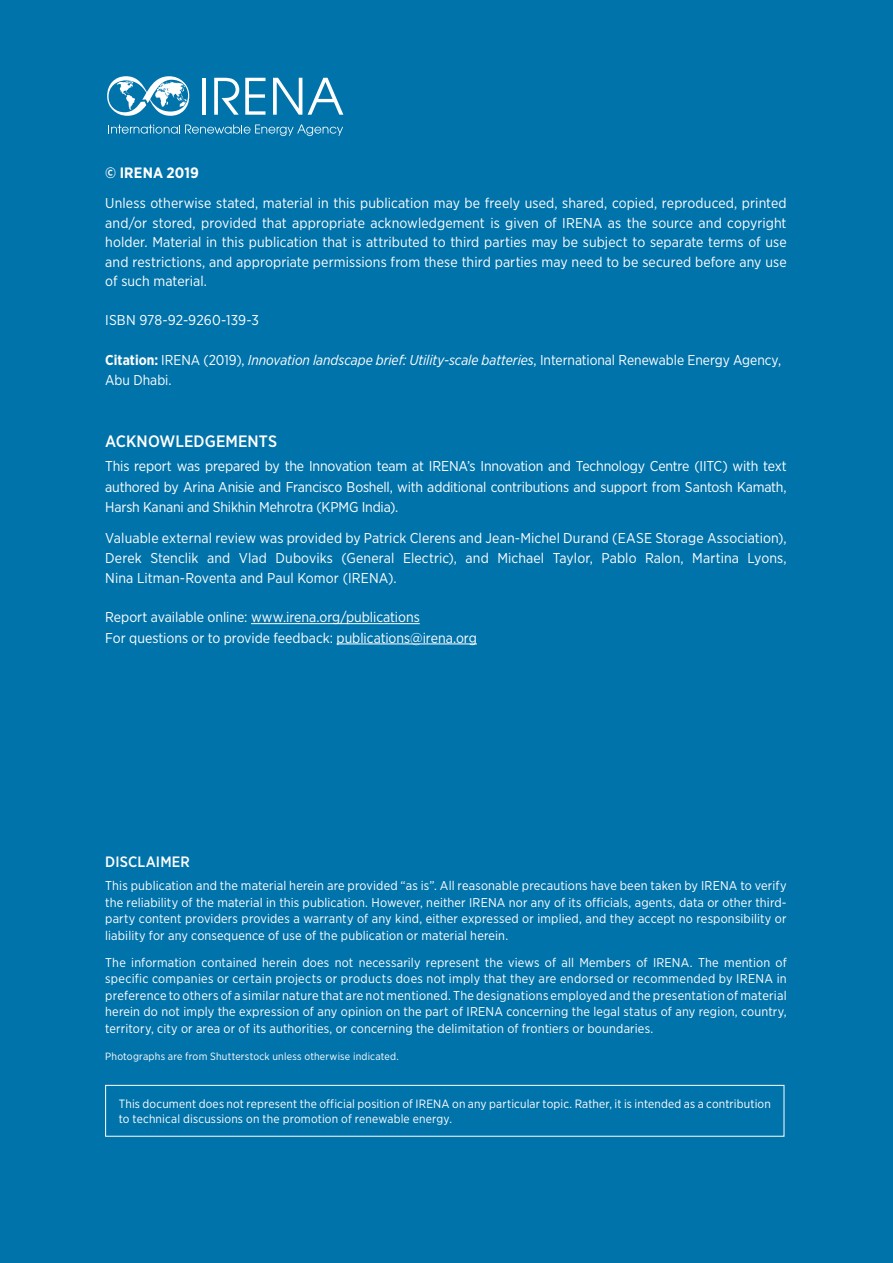
<style>
.page{position:relative;width:893px;height:1263px;background:#0073ab}
.page>*{position:absolute;margin:0;border:0;box-sizing:border-box;transform-origin:0 0}
.t1{font:500 16.5px "Gotham Narrow";letter-spacing:.005em;color:#fff}
.t2{font:700 15px "Gotham Narrow";letter-spacing:.01em;color:#fff}
.t3{font:500 15px "Gotham Narrow";letter-spacing:.01em;color:#fff}
.t4{font:14.25px/20.2px "Gotham Narrow";color:#fff;text-align:justify}
.t5{font:12.75px/16.5px "Gotham Narrow";letter-spacing:.01em;color:#fff;text-align:justify}
.t6{font:12px/15px "Gotham Narrow";letter-spacing:.015em;color:#fff}
.t7{font:10.5px "Gotham Narrow";letter-spacing:.02em;color:#fff}
.s1{font-weight:700}
.s2{font-style:italic}
</style>
<div class="page">
<svg style="left:107px;top:76px;width:82px;height:40px"></svg>
<svg style="left:111px;top:124px;width:232px;height:12px"></svg>
<hr style="left:202px;top:78px;width:4px;height:37px;background:#fff">
<svg style="left:214px;top:78px;width:25px;height:37px"></svg>
<svg style="left:245px;top:78px;width:20px;height:37px"></svg>
<svg style="left:273px;top:78px;width:29px;height:37px"></svg>
<svg style="left:308px;top:78px;width:35px;height:37px"></svg>
<hr style="left:251px;top:623px;width:169px;height:1px;background:#fff">
<hr style="left:337px;top:643px;width:140px;height:1px;background:#fff">
<div style="left:105px;top:1085px;width:679px;height:51px;border:1px solid #fff"></div>
<p class="t2" style="left:105px;top:163px;width:95px">© IRENA 2019</p>
<p class="t4" style="left:105px;top:193px;width:683px;line-height:19.5px">Unless otherwise stated, material in this publication may be freely used, shared, copied, reproduced, printed and/or stored, provided that appropriate acknowledgement is given of IRENA as the source and copyright holder. Material in this publication that is attributed to third parties may be subject to separate terms of use and restrictions, and appropriate permissions from these third parties may need to be secured before any use of such material.</p>
<p class="t4" style="left:105px;top:310px;width:155px">ISBN 978-92-9260-139-3</p>
<p class="t4" style="left:105px;top:349px;width:677px"><span class="s1">Citation:</span> IRENA (2019), <span class="s2">Innovation landscape brief: Utility-scale batteries</span>, International Renewable Energy Agency,<br>Abu Dhabi.</p>
<p class="t1" style="left:105px;top:431px;width:173px">ACKNOWLEDGEMENTS</p>
<p class="t4" style="left:105px;top:456px;width:683px">This report was prepared by the Innovation team at IRENA’s Innovation and Technology Centre (IITC) with text authored by Arina Anisie and Francisco Boshell, with additional contributions and support from Santosh Kamath, Harsh Kanani and Shikhin Mehrotra (KPMG India).</p>
<p class="t4" style="left:105px;top:527px;width:683px">Valuable external review was provided by Patrick Clerens and Jean-Michel Durand (EASE Storage Association), Derek Stenclik and Vlad Duboviks (General Electric), and Michael Taylor, Pablo Ralon, Martina Lyons, Nina Litman-Roventa and Paul Komor (IRENA).</p>
<p class="t4" style="left:105px;top:607px;width:373px">Report available online: www.irena.org/publications<br>For questions or to provide feedback: publications@irena.org</p>
<p class="t3" style="left:105px;top:852px;width:86px">DISCLAIMER</p>
<p class="t5" style="left:105px;top:877px;width:683px">This publication and the material herein are provided “as is”. All reasonable precautions have been taken by IRENA to verify the reliability of the material in this publication. However, neither IRENA nor any of its officials, agents, data or other third&shy;party content providers provides a warranty of any kind, either expressed or implied, and they accept no responsibility or liability for any consequence of use of the publication or material herein.</p>
<p class="t5" style="left:105px;top:954px;width:683px">The information contained herein does not necessarily represent the views of all Members of IRENA. The mention of specific companies or certain projects or products does not imply that they are endorsed or recommended by IRENA in preference to others of a similar nature that are not mentioned. The designations employed and the presentation of material herein do not imply the expression of any opinion on the part of IRENA concerning the legal status of any region, country, territory, city or area or of its authorities, or concerning the delimitation of frontiers or boundaries.</p>
<p class="t7" style="left:105px;top:1049px;width:295px">Photographs are from Shutterstock unless otherwise indicated.</p>
<p class="t6" style="left:119px;top:1096px;width:654px">This document does not represent the official position of IRENA on any particular topic. Rather, it is intended as a contribution to technical discussions on the promotion of renewable energy.</p>
</div>
